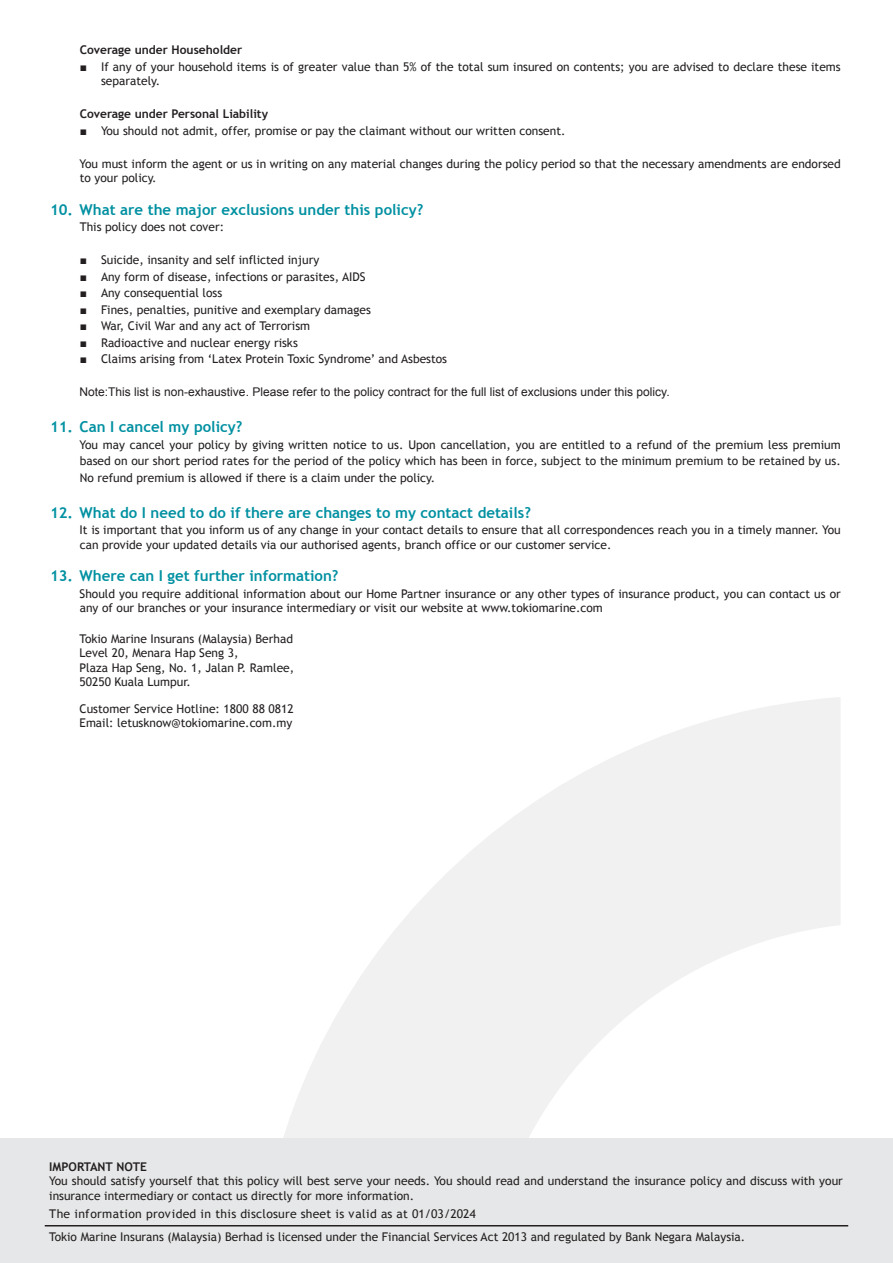
<style>
.page{position:relative;width:893px;height:1263px;background:#fff}
.page>*{position:absolute;margin:0;border:0;box-sizing:border-box;transform-origin:0 0}
.t1{font:700 15px "Trebuchet MS";color:#0090a1}
.t2{font:12px/14.4px "Trebuchet MS";color:#231f20}
.t3{font:12px "Arial";color:#231f20}
.t4{font:700 12px "Trebuchet MS";color:#231f20}
.s1{font-family:"Arial"}
</style>
<div class="page">
<svg style="left:258px;top:697px;width:582px;height:442px;fill:#f1f1f2"></svg>
<div style="left:0;top:1139px;width:893px;height:124px;background:#e6e7e8"></div>
<hr style="left:45px;top:1225px;width:803px;height:1px;background:#231f20">
<p class="t4" style="left:80px;top:43px;width:164px">Coverage under Householder</p>
<p class="t2" style="left:101px;top:60px;width:741px;text-indent:-21px"><span class="s1">■</span> If any of your household items is of greater value than 5% of the total sum insured on contents; you are advised to declare these items separately.</p>
<p class="t4" style="left:80px;top:107px;width:190px">Coverage under Personal Liability</p>
<p class="t2" style="left:80px;top:124px;width:487px"><span class="s1">■</span> You should not admit, offer, promise or pay the claimant without our written consent.</p>
<p class="t2" style="left:80px;top:157px;width:763px">You must inform the agent or us in writing on any material changes during the policy period so that the necessary amendments are endorsed to your policy.</p>
<p class="t1" style="left:50px;top:200px;width:375px">10. What are the major exclusions under this policy?</p>
<p class="t2" style="left:80px;top:220px;width:146px">This policy does not cover:</p>
<p class="t2" style="left:80px;top:253px;width:241px"><span class="s1">■</span> Suicide, insanity and self inflicted injury</p>
<p class="t2" style="left:80px;top:269px;width:287px"><span class="s1">■</span> Any form of disease, infections or parasites, AIDS</p>
<p class="t2" style="left:80px;top:286px;width:144px"><span class="s1">■</span> Any consequential loss</p>
<p class="t2" style="left:80px;top:302px;width:293px"><span class="s1">■</span> Fines, penalties, punitive and exemplary damages</p>
<p class="t2" style="left:80px;top:319px;width:232px"><span class="s1">■</span> War, Civil War and any act of Terrorism</p>
<p class="t2" style="left:80px;top:335px;width:220px"><span class="s1">■</span> Radioactive and nuclear energy risks</p>
<p class="t2" style="left:80px;top:352px;width:369px"><span class="s1">■</span> Claims arising from ‘Latex Protein Toxic Syndrome’ and Asbestos</p>
<p class="t3" style="left:80px;top:384px;width:592px">Note:This list is non-exhaustive. Please refer to the policy contract for the full list of exclusions under this policy.</p>
<p class="t1" style="left:50px;top:417px;width:194px">11. Can I cancel my policy?</p>
<p class="t2" style="left:80px;top:436px;width:763px;line-height:16.5px;text-align:justify">You may cancel your policy by giving written notice to us. Upon cancellation, you are entitled to a refund of the premium less premium based on our short period rates for the period of the policy which has been in force, subject to the minimum premium to be retained by us.<br>No refund premium is allowed if there is a claim under the policy.</p>
<p class="t1" style="left:50px;top:503px;width:482px">12. What do I need to do if there are changes to my contact details?</p>
<p class="t2" style="left:80px;top:523px;width:763px">It is important that you inform us of any change in your contact details to ensure that all correspondences reach you in a timely manner. You can provide your updated details via our authorised agents, branch office or our customer service.</p>
<p class="t1" style="left:50px;top:566px;width:290px">13. Where can I get further information?</p>
<p class="t2" style="left:80px;top:586px;width:763px">Should you require additional information about our Home Partner insurance or any other types of insurance product, you can contact us or any of our branches or your insurance intermediary or visit our website at www.tokiomarine.com</p>
<p class="t2" style="left:80px;top:631px;width:216px">Tokio Marine Insurans (Malaysia) Berhad<br>Level 20, Menara Hap Seng 3,<br>Plaza Hap Seng, No. 1, Jalan P. Ramlee,<br>50250 Kuala Lumpur.</p>
<p class="t2" style="left:80px;top:702px;width:216px;line-height:13.5px">Customer Service Hotline: 1800 88 0812<br>Email: letusknow@tokiomarine.com.my</p>
<p class="t4" style="left:49px;top:1159px;width:99px">IMPORTANT NOTE</p>
<p class="t2" style="left:49px;top:1174px;width:795px">You should satisfy yourself that this policy will best serve your needs. You should read and understand the insurance policy and discuss with your insurance intermediary or contact us directly for more information.</p>
<p class="t2" style="left:49px;top:1202px;width:698px;line-height:23.4px">The information provided in this disclosure sheet is valid as at 01/03/2024<br>Tokio Marine Insurans (Malaysia) Berhad is licensed under the Financial Services Act 2013 and regulated by Bank Negara Malaysia.</p>
</div>
